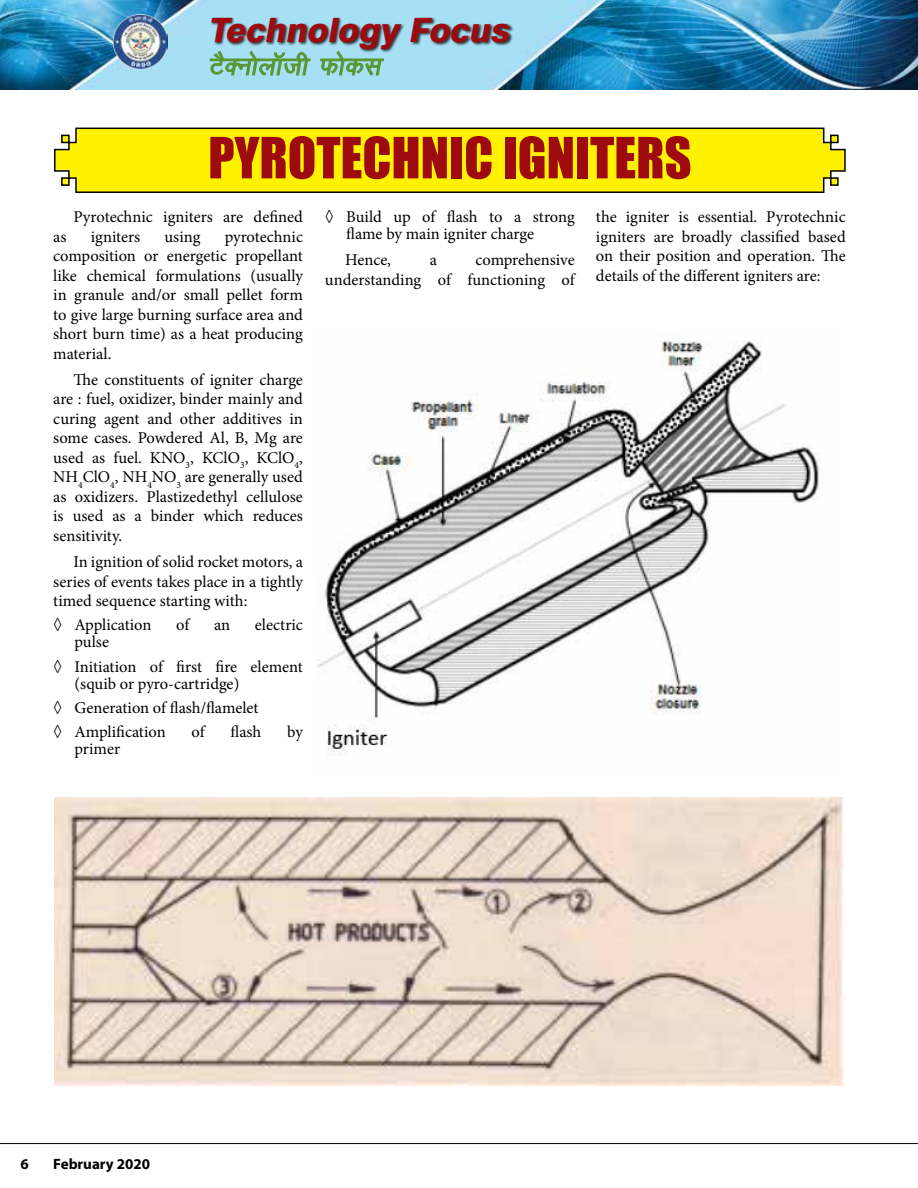
<style>
.page{position:relative;width:918px;height:1188px;background:#fff}
.page>*{position:absolute;margin:0;border:0;box-sizing:border-box;transform-origin:0 0}
.t1{font:52.5px "Impact";color:#9e0b0f}
.t2{font:italic 800 33.6px "Swiss 721 BT";color:#9e0b0f}
.t3{font:16.5px/19.5px "Minion Pro";color:#000;text-align:justify}
.t4{font:700 15px "Myriad Pro";color:#000}
.t5{font:700 15px "Myriad Pro";color:#090606}
</style>
<div class="page">
<img style="left:0;top:0;width:918px;height:89px">
<div style="left:211px;top:17px;width:303px;height:35px;background:#000;opacity:.75"></div>
<svg style="left:209px;top:43px;width:103px;height:38px;background:#90cabe"></svg>
<svg style="left:319px;top:49px;width:66px;height:36px;background:#91cbc0"></svg>
<img style="left:114px;top:15px;width:54px;height:54px">
<hr style="left:0;top:1143px;width:918px;height:1px;background:#000">
<svg style="left:54px;top:127px;width:792px;height:66px;background:#f1e508"></svg>
<img style="left:318px;top:340px;width:503px;height:415px">
<img style="left:54px;top:797px;width:790px;height:289px">
<h2 class="t2" style="left:208px;top:9px;width:310px">Technology Focus</h2>
<h1 class="t1" style="left:208px;top:117px;width:485px">PYROTECHNIC IGNITERS</h1>
<p class="t3" style="left:73px;top:207px;width:231px">Pyrotechnic igniters are defined</p>
<p class="t3" style="left:346px;top:208px;width:230px;line-height:17.1px;text-indent:-21px">◊ Build up of flash to a strong flame by main igniter charge</p>
<p class="t3" style="left:345px;top:251px;width:47px">Hence,</p>
<p class="t3" style="left:430px;top:251px;width:9px">a</p>
<p class="t3" style="left:596px;top:207px;width:251px">the igniter is essential. Pyrotechnic igniters are broadly classified based on their position and operation. The details of the different igniters are:</p>
<p class="t3" style="left:53px;top:227px;width:251px;text-indent:171px">pyrotechnic composition or energetic propellant like chemical formulations (usually in granule and/or small pellet form to give large burning surface area and short burn time) as a heat producing material.</p>
<p class="t3" style="left:53px;top:370px;width:251px;text-indent:20px">The constituents of igniter charge are : fuel, oxidizer, binder mainly and curing agent and other additives in some cases. Powdered Al, B, Mg are used as fuel. KNO<sub>3</sub>, KClO<sub>3</sub>, KClO<sub>4</sub>, NH<sub>4</sub>ClO<sub>4</sub>, NH<sub>4</sub>NO<sub>3</sub> are generally used as oxidizers. Plastizedethyl cellulose is used as a binder which reduces sensitivity.</p>
<p class="t3" style="left:53px;top:552px;width:251px;text-indent:20px">In ignition of solid rocket motors, a series of events takes place in a tightly timed sequence starting with:</p>
<p class="t3" style="left:53px;top:615px;width:100px">◊ Application</p>
<p class="t3" style="left:176px;top:615px;width:15px">of</p>
<p class="t3" style="left:214px;top:615px;width:18px">an</p>
<p class="t3" style="left:255px;top:615px;width:50px">electric</p>
<p class="t3" style="left:53px;top:630px;width:251px;line-height:24.3px;text-indent:21px">pulse<br>◊ Initiation of first fire element</p>
<p class="t3" style="left:53px;top:672px;width:207px;line-height:24.3px;text-align:left;text-indent:21px">(squib or pyro-cartridge)<br>◊ Generation of flash/flamelet ◊ Amplification</p>
<p class="t3" style="left:53px;top:227px;width:15px">as</p>
<p class="t3" style="left:91px;top:227px;width:51px">igniters</p>
<p class="t3" style="left:165px;top:227px;width:37px">using</p>
<p class="t3" style="left:325px;top:251px;width:251px;text-align:right">comprehensive<br>understanding of functioning of</p>
<p class="t3" style="left:192px;top:722px;width:15px">of</p>
<p class="t3" style="left:231px;top:722px;width:32px">flash</p>
<p class="t3" style="left:287px;top:722px;width:17px">by</p>
<p class="t3" style="left:75px;top:740px;width:47px">primer</p>
<p class="t5" style="left:20px;top:1154px;width:10px">6</p>
<p class="t4" style="left:53px;top:1154px;width:98px">February 2020</p>
</div>
